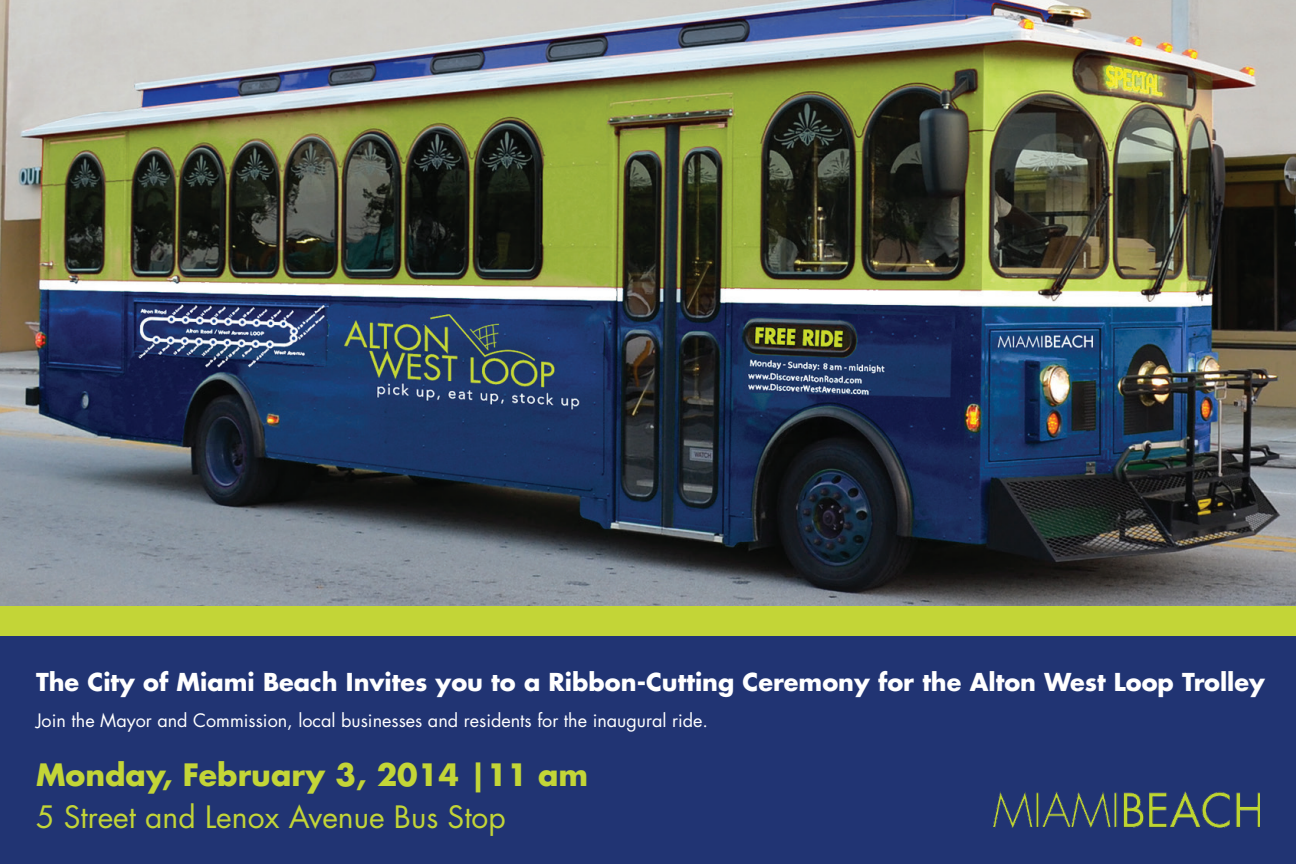
<style>
.page{position:relative;width:1296px;height:864px;background:#fff}
.page>*{position:absolute;margin:0;border:0;box-sizing:border-box;transform-origin:0 0}
.t1{font:30px/42px "Futura";color:#c3d537}
.t2{font:700 24px "Futura";color:#fff}
.t3{font:18px "Futura";color:#fff}
.s1{font-weight:700}
.s2{font-family:"Futura Std";font-weight:700}
</style>
<div class="page">
<div style="left:0;top:636px;width:1296px;height:228px;background:#213473"></div>
<img style="left:0;top:0;width:1296px;height:606px">
<img style="left:993px;top:792px;width:267px;height:36px">
<div style="left:0;top:606px;width:1296px;height:30px;background:#c3d537"></div>
<p class="t2" style="left:36px;top:665px;width:1230px">The City of Miami Beach Invites you to a Ribbon-Cutting Ceremony for the Alton West Loop Trolley</p>
<p class="t3" style="left:36px;top:708px;width:674px">Join the Mayor and Commission, local businesses and residents for the inaugural ride.</p>
<p class="t1" style="left:36px;top:754px;width:554px"><span class="s1">Monday, February 3, 2014</span> <span class="s2">|</span><span class="s1">11 am<br></span>5 Street and Lenox Avenue Bus Stop</p>
</div>
